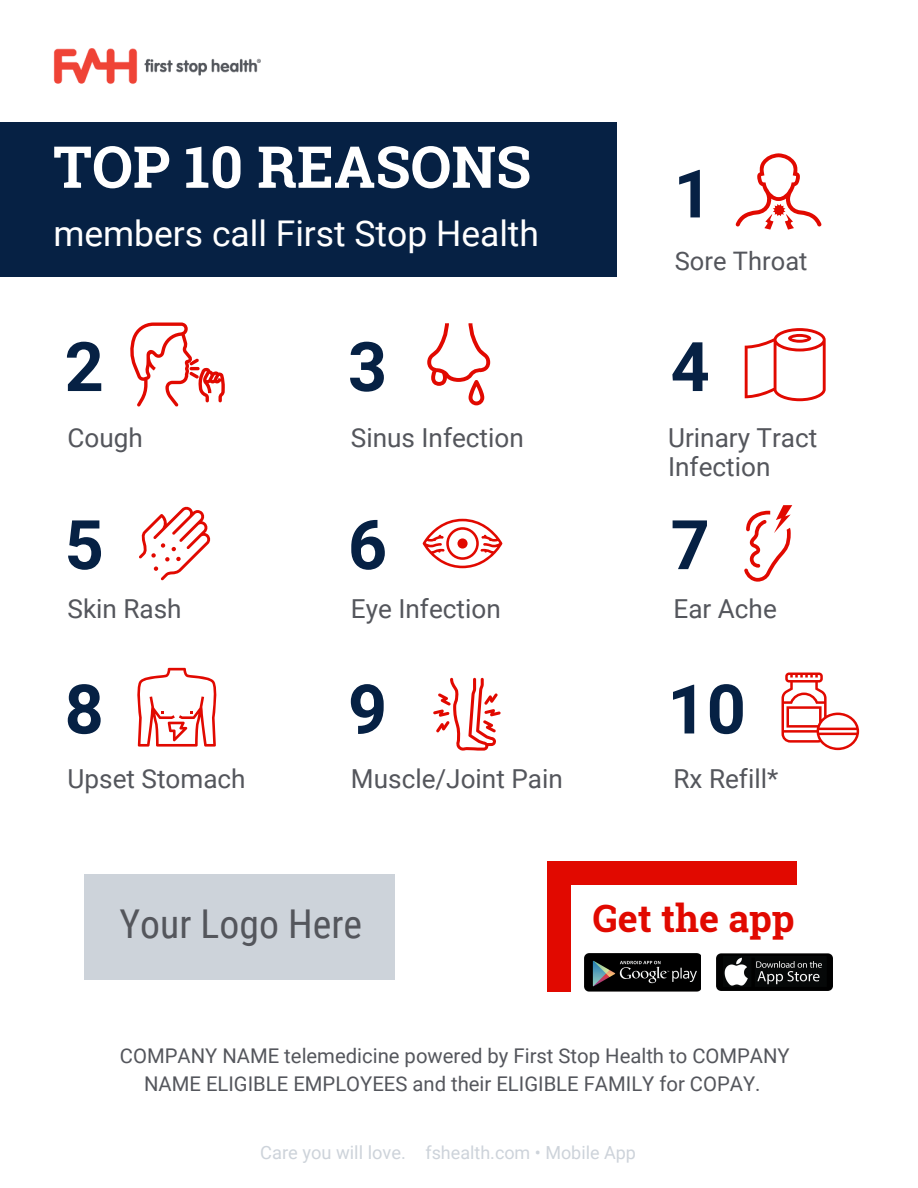
<style>
.page{position:relative;width:918px;height:1188px;background:#fff}
.page>*{position:absolute;margin:0;border:0;box-sizing:border-box;transform-origin:0 0}
.t1{font:700 68.55px "Roboto";color:#062144}
.t2{font:700 66.9px "Roboto";color:#062144}
.t3{font:700 57.9px "Roboto Slab";color:#fff}
.t4{font:39.75px "Roboto Condensed";color:#54565c}
.t5{font:700 37.65px "Roboto Slab";color:#e10900}
.t6{font:35.55px "Roboto";color:#fff}
.t7{font:26.1px/29px "Roboto";color:#54565c}
.t8{font:25.5px "Roboto";color:#54565c}
.t9{font:20.25px/28.2px "Roboto";color:#54565c;text-align:center}
.t10{font:18.3px "Roboto";color:#cdd3da}
.t11{font:18px "Roboto";color:#cdd3da}
</style>
<div class="page">
<div style="left:0;top:122px;width:617px;height:154px;background:#062144"></div>
<img style="left:53px;top:48px;width:208px;height:36px">
<svg style="left:130px;top:323px;width:95px;height:84px"></svg>
<svg style="left:427px;top:323px;width:63px;height:82px"></svg>
<svg style="left:139px;top:506px;width:72px;height:74px"></svg>
<svg style="left:744px;top:505px;width:48px;height:77px"></svg>
<svg style="left:423px;top:519px;width:79px;height:49px"></svg>
<div style="left:457px;top:538px;width:11px;height:11px;background:#e10900;border-radius:50%"></div>
<svg style="left:137px;top:668px;width:80px;height:79px"></svg>
<svg style="left:433px;top:678px;width:68px;height:73px"></svg>
<svg style="left:782px;top:673px;width:77px;height:77px"></svg>
<svg style="left:736px;top:153px;width:86px;height:77px"></svg>
<svg style="left:745px;top:328px;width:81px;height:73px"></svg>
<img style="left:585px;top:953px;width:115px;height:38px">
<img style="left:716px;top:954px;width:116px;height:37px">
<div style="left:547px;top:861px;width:24px;height:131px;background:#e10900"></div>
<div style="left:84px;top:874px;width:311px;height:105px;background:#cdd3da"></div>
<div style="left:554px;top:861px;width:243px;height:24px;background:#e10900"></div>
<p class="t3" style="left:53px;top:127px;width:480px">TOP 10 REASONS</p>
<p class="t6" style="left:53px;top:213px;width:487px">members call First Stop Health</p>
<p class="t1" style="left:65px;top:327px;width:41px">2</p>
<p class="t1" style="left:348px;top:327px;width:41px">3</p>
<p class="t7" style="left:68px;top:423px;width:77px">Cough</p>
<p class="t7" style="left:351px;top:423px;width:174px">Sinus Infection</p>
<p class="t1" style="left:65px;top:506px;width:41px">5</p>
<p class="t1" style="left:348px;top:506px;width:41px">6</p>
<p class="t7" style="left:68px;top:595px;width:116px">Skin Rash</p>
<p class="t7" style="left:351px;top:595px;width:151px">Eye Infection</p>
<p class="t2" style="left:674px;top:155px;width:40px">1</p>
<p class="t8" style="left:675px;top:246px;width:134px">Sore Throat</p>
<p class="t1" style="left:671px;top:327px;width:41px">4</p>
<p class="t7" style="left:668px;top:423px;width:151px">Urinary Tract<br>Infection</p>
<p class="t1" style="left:671px;top:506px;width:41px">7</p>
<p class="t7" style="left:674px;top:595px;width:105px">Ear Ache</p>
<p class="t1" style="left:65px;top:670px;width:41px">8</p>
<p class="t1" style="left:348px;top:670px;width:41px">9</p>
<p class="t7" style="left:68px;top:765px;width:180px">Upset Stomach</p>
<p class="t7" style="left:351px;top:765px;width:213px">Muscle/Joint Pain</p>
<p class="t7" style="left:674px;top:765px;width:106px">Rx Refill*</p>
<p class="t1" style="left:667px;top:670px;width:80px">10</p>
<p class="t4" style="left:119px;top:901px;width:244px">Your Logo Here</p>
<p class="t5" style="left:593px;top:892px;width:203px">Get the app</p>
<p class="t9" style="left:120px;top:1042px;width:671px">COMPANY NAME telemedicine powered by First Stop Health to COMPANY<br>NAME ELIGIBLE EMPLOYEES and their ELIGIBLE FAMILY for COPAY.</p>
<p class="t10" style="left:260px;top:1142px;width:147px">Care you will love.</p>
<p class="t11" style="left:425px;top:1142px;width:212px">fshealth.com • Mobile App</p>
</div>
